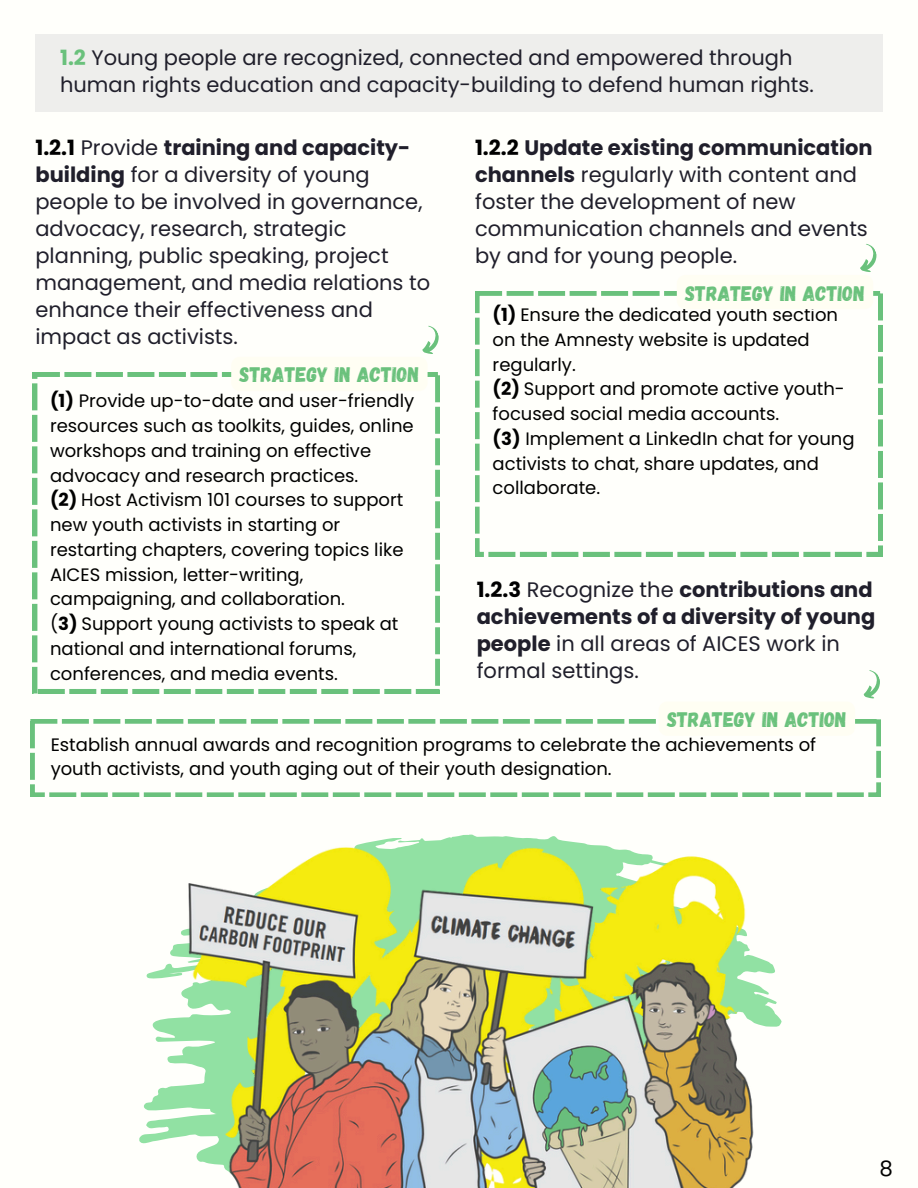
<style>
.page{position:relative;width:918px;height:1188px;background:#fffffb}
.page>*{position:absolute;margin:0;border:0;box-sizing:border-box;transform-origin:0 0}
.t1{font:21.3px "Poppins";color:#000}
.t2{font:21px/27px "Poppins";color:#201f2b}
.t3{font:700 21px/27px "Poppins";color:#201f2b}
.t4{font:21px "Gagalin";color:#6ac17c}
.t5{font:18px/24.8px "Poppins";color:#000}
.s1{font-weight:700;color:#6ac17c}
.s2{font-weight:700;color:#000}
.s3{font-weight:700}
.s4{color:#000}
.s5{font-weight:400}
</style>
<div class="page">
<div style="left:35px;top:35px;width:848px;height:77px;background:#eeeeec"></div>
<svg style="left:33px;top:372px;width:407px;height:321px"></svg>
<svg style="left:475px;top:291px;width:407px;height:265px"></svg>
<svg style="left:30px;top:719px;width:851px;height:78px"></svg>
<svg style="left:139px;top:944px;width:643px;height:200px"></svg>
<img style="left:177px;top:834px;width:596px;height:354px">
<svg style="left:231px;top:325px;width:209px;height:66px"></svg>
<svg style="left:677px;top:243px;width:205px;height:66px"></svg>
<svg style="left:659px;top:670px;width:222px;height:66px"></svg>
<h1 class="t2" style="left:60px;top:44px;width:755px"><span class="s1">1.2</span> Young people are recognized, connected and empowered through human rights education and capacity-building to defend human rights.</h1>
<p class="t2" style="left:35px;top:134px;width:396px"><span class="s2">1.2.1</span> Provide <span class="s3">training and capacity&shy;building</span> for a diversity of young people to be involved in governance, advocacy, research, strategic planning, public speaking, project management, and media relations to enhance their effectiveness and impact as activists.</p>
<p class="t4" style="left:240px;top:361px;width:181px">STRATEGY IN ACTION</p>
<p class="t5" style="left:50px;top:389px;width:366px"><span class="s3">(1)</span> Provide up-to-date and user-friendly resources such as toolkits, guides, online workshops and training on effective advocacy and research practices.</p>
<p class="t5" style="left:50px;top:488px;width:355px"><span class="s3">(2)</span> Host Activism 101 courses to support new youth activists in starting or restarting chapters, covering topics like AICES mission, letter-writing, campaigning, and collaboration.</p>
<h2 class="t5" style="left:50px;top:612px;width:350px">(<span class="s3">3)</span> Support young activists to speak at national and international forums, conferences, and media events.</h2>
<h2 class="t2" style="left:475px;top:134px;width:399px"><span class="s2">1.2.2</span> <span class="s3">Update existing communication channels</span> regularly with content and foster the development of new communication channels and events by and for young people.</h2>
<p class="t4" style="left:685px;top:279px;width:181px">STRATEGY IN ACTION</p>
<p class="t5" style="left:493px;top:302px;width:347px"><span class="s3">(1)</span> Ensure the dedicated youth section on the Amnesty website is updated regularly.</p>
<h1 class="t5" style="left:493px;top:377px;width:354px"><span class="s3">(2)</span> Support and promote active youth&shy;focused social media accounts.</h1>
<p class="t5" style="left:493px;top:426px;width:364px"><span class="s3">(3)</span> Implement a LinkedIn chat for young activists to chat, share updates, and collaborate.</p>
<h2 class="t3" style="left:477px;top:576px;width:400px"><span class="s4">1.2.3</span> <span class="s5">Recognize the</span> contributions and achievements of a diversity of young people <span class="s5">in all areas of AICES work in formal settings.</span></h2>
<p class="t4" style="left:667px;top:706px;width:181px">STRATEGY IN ACTION</p>
<h2 class="t5" style="left:51px;top:732px;width:767px">Establish annual awards and recognition programs to celebrate the achievements of youth activists, and youth aging out of their youth designation.</h2>
<h1 class="t1" style="left:879px;top:1154px;width:15px">8</h1>
</div>
